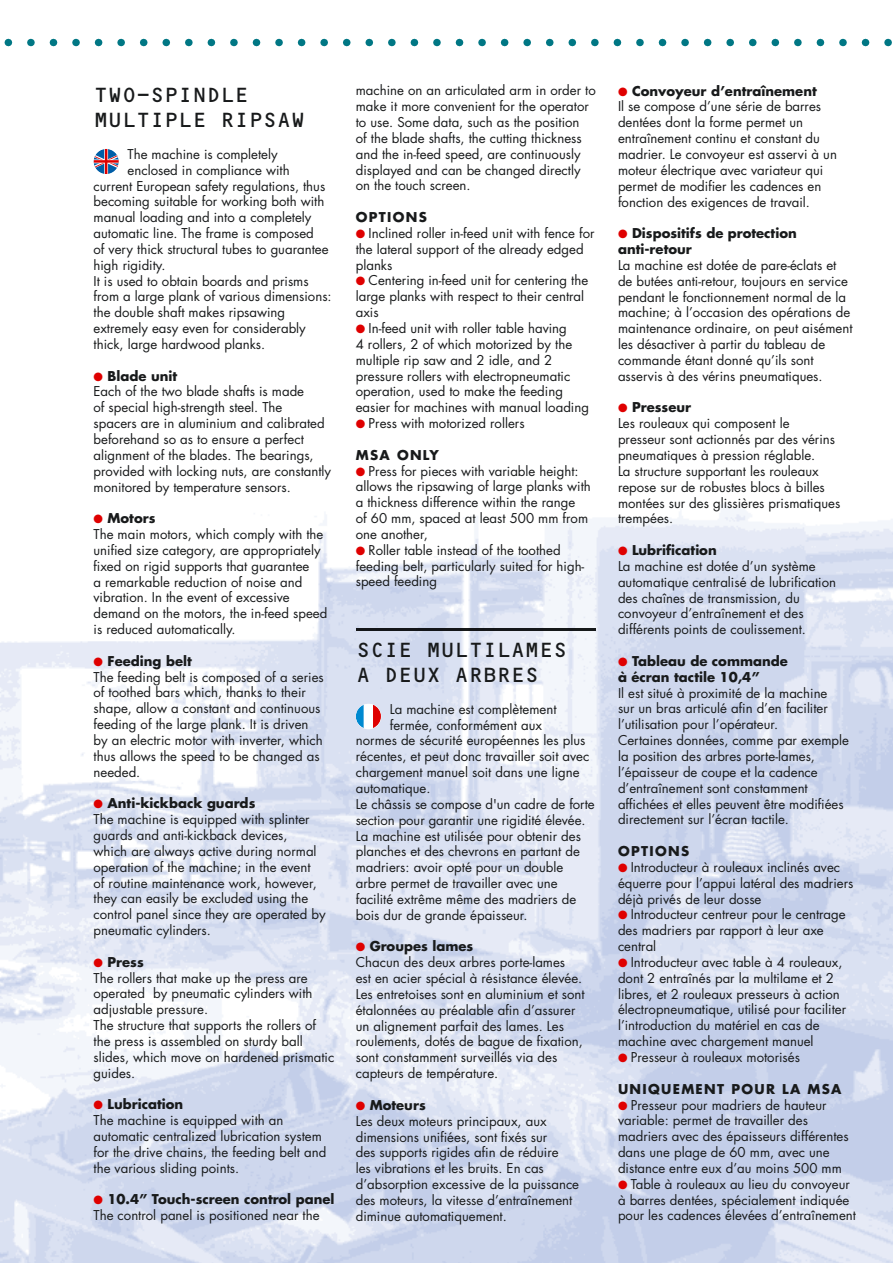
<style>
.page{position:relative;width:893px;height:1263px;background:#fff}
.page>*{position:absolute;margin:0;border:0;box-sizing:border-box;transform-origin:0 0}
.t1{font:21px/25.2px "OCRB";letter-spacing:-.05em;color:#181a1b}
.t2{font:13.2px/15.9px "Futura";color:#181a1b}
.t3{font:700 13.2px/15.9px "Futura";color:#181a1b}
.t4{font:700 13.2px "Futura";letter-spacing:.1em;color:#181a1b}
.s1{color:#df0000}
.s2{font-weight:700}
</style>
<div class="page">
<img style="left:0;top:504px;width:893px;height:759px">
<svg style="left:4px;top:39px;width:888px;height:7px"></svg>
<svg style="left:356px;top:704px;width:25px;height:25px"></svg>
<svg style="left:94px;top:149px;width:25px;height:25px"></svg>
<hr style="left:356px;top:628px;width:239px;height:2px;background:#181a1b">
<h1 class="t1" style="left:94px;top:82px;width:214px">TWO-SPINDLE<br>MULTIPLE RIPSAW</h1>
<p class="t2" style="left:128px;top:146px;width:152px">The machine is completely</p>
<p class="t2" style="left:128px;top:162px;width:164px">enclosed in compliance with</p>
<p class="t2" style="left:94px;top:177px;width:233px">current European safety regulations, thus</p>
<p class="t2" style="left:94px;top:193px;width:232px">becoming suitable for working both with</p>
<p class="t2" style="left:94px;top:209px;width:219px">manual loading and into a completely</p>
<p class="t2" style="left:94px;top:225px;width:222px">automatic line. The frame is composed</p>
<p class="t2" style="left:94px;top:241px;width:237px">of very thick structural tubes to guarantee</p>
<p class="t2" style="left:94px;top:257px;width:73px">high rigidity.</p>
<p class="t2" style="left:94px;top:273px;width:217px">It is used to obtain boards and prisms</p>
<p class="t2" style="left:94px;top:288px;width:240px">from a large plank of various dimensions:</p>
<p class="t2" style="left:94px;top:304px;width:193px">the double shaft makes ripsawing</p>
<p class="t2" style="left:94px;top:320px;width:214px">extremely easy even for considerably</p>
<p class="t2" style="left:94px;top:336px;width:173px">thick, large hardwood planks.</p>
<p class="t2" style="left:94px;top:368px;width:239px"><span class="s1">●</span> <span class="s2">Blade unit<br></span>Each of the two blade shafts is made<br>of special high-strength steel. The<br>spacers are in aluminium and calibrated beforehand so as to ensure a perfect alignment of the blades. The bearings, provided with locking nuts, are constantly monitored by temperature sensors.</p>
<p class="t2" style="left:94px;top:510px;width:235px"><span class="s1">●</span> <span class="s2">Motors<br></span>The main motors, which comply with the unified size category, are appropriately fixed on rigid supports that guarantee<br>a remarkable reduction of noise and vibration. In the event of excessive demand on the motors, the in-feed speed is reduced automatically.</p>
<p class="t2" style="left:94px;top:653px;width:232px"><span class="s1">●</span> <span class="s2">Feeding belt<br></span>The feeding belt is composed of a series of toothed bars which, thanks to their shape, allow a constant and continuous feeding of the large plank. It is driven by an electric motor with inverter, which thus allows the speed to be changed as needed.</p>
<p class="t2" style="left:94px;top:795px;width:234px"><span class="s1">●</span> <span class="s2">Anti-kickback guards<br></span>The machine is equipped with splinter guards and anti-kickback devices,<br>which are always active during normal operation of the machine; in the event<br>of routine maintenance work, however, they can easily be excluded using the control panel since they are operated by pneumatic cylinders.</p>
<p class="t2" style="left:94px;top:954px;width:242px"><span class="s1">●</span> <span class="s2">Press<br></span>The rollers that make up the press are operated by pneumatic cylinders with adjustable pressure.<br>The structure that supports the rollers of the press is assembled on sturdy ball slides, which move on hardened prismatic guides.</p>
<p class="t2" style="left:94px;top:1096px;width:234px"><span class="s1">●</span> <span class="s2">Lubrication<br></span>The machine is equipped with an automatic centralized lubrication system for the drive chains, the feeding belt and the various sliding points.</p>
<p class="t2" style="left:94px;top:1191px;width:242px"><span class="s1">●</span> <span class="s2">10.4” Touch-screen control panel<br></span>The control panel is positioned near the</p>
<p class="t2" style="left:356px;top:82px;width:241px">machine on an articulated arm in order to make it more convenient for the operator to use. Some data, such as the position<br>of the blade shafts, the cutting thickness and the in-feed speed, are continuously displayed and can be changed directly on the touch screen.</p>
<p class="t3" style="left:356px;top:209px;width:73px">Options</p>
<p class="t2" style="left:356px;top:225px;width:240px"><span class="s1">●</span> Inclined roller in-feed unit with fence for the lateral support of the already edged planks</p>
<p class="t2" style="left:356px;top:272px;width:234px"><span class="s1">●</span> Centering in-feed unit for centering the large planks with respect to their central axis</p>
<p class="t2" style="left:356px;top:320px;width:235px"><span class="s1">●</span> In-feed unit with roller table having<br>4 rollers, 2 of which motorized by the multiple rip saw and 2 idle, and 2 pressure rollers with electropneumatic operation, used to make the feeding easier for machines with manual loading</p>
<p class="t2" style="left:356px;top:415px;width:170px"><span class="s1">●</span> Press with motorized rollers</p>
<p class="t3" style="left:356px;top:446px;width:85px">MSA only</p>
<p class="t2" style="left:356px;top:463px;width:237px"><span class="s1">●</span> Press for pieces with variable height: allows the ripsawing of large planks with a thickness difference within the range<br>of 60 mm, spaced at least 500 mm from one another,</p>
<p class="t2" style="left:356px;top:542px;width:230px"><span class="s1">●</span> Roller table instead of the toothed feeding belt, particularly suited for high&shy;speed feeding</p>
<h1 class="t1" style="left:356px;top:637px;width:214px">SCIE MULTILAMES<br>A DEUX ARBRES</h1>
<p class="t2" style="left:390px;top:701px;width:168px">La machine est complètement</p>
<p class="t2" style="left:390px;top:717px;width:154px">fermée, conformément aux</p>
<p class="t2" style="left:356px;top:732px;width:231px">normes de sécurité européennes les plus</p>
<p class="t2" style="left:356px;top:748px;width:235px">récentes, et peut donc travailler soit avec</p>
<p class="t2" style="left:356px;top:764px;width:225px">chargement manuel soit dans une ligne</p>
<p class="t2" style="left:356px;top:780px;width:76px">automatique.</p>
<p class="t2" style="left:356px;top:796px;width:241px">Le châssis se compose d'un cadre de forte</p>
<p class="t2" style="left:356px;top:812px;width:231px">section pour garantir une rigidité élevée.</p>
<p class="t2" style="left:356px;top:827px;width:227px">La machine est utilisée pour obtenir des</p>
<p class="t2" style="left:356px;top:843px;width:226px">planches et des chevrons en partant de</p>
<p class="t2" style="left:356px;top:859px;width:209px">madriers: avoir opté pour un double</p>
<p class="t2" style="left:356px;top:875px;width:203px">arbre permet de travailler avec une</p>
<p class="t2" style="left:356px;top:891px;width:222px">facilité extrême même des madriers de</p>
<p class="t2" style="left:356px;top:907px;width:173px">bois dur de grande épaisseur.</p>
<p class="t2" style="left:356px;top:938px;width:230px"><span class="s1">●</span> <span class="s2">Groupes lames<br></span>Chacun des deux arbres porte-lames<br>est en acier spécial à résistance élevée.<br>Les entretoises sont en aluminium et sont étalonnées au préalable afin d’assurer un alignement parfait des lames. Les roulements, dotés de bague de fixation, sont constamment surveillés via des capteurs de température.</p>
<p class="t2" style="left:356px;top:1097px;width:225px"><span class="s1">●</span> <span class="s2">Moteurs<br></span>Les deux moteurs principaux, aux dimensions unifiées, sont fixés sur<br>des supports rigides afin de réduire<br>les vibrations et les bruits. En cas d’absorption excessive de la puissance des moteurs, la vitesse d’entraînement diminue automatiquement.</p>
<p class="t2" style="left:618px;top:83px;width:220px"><span class="s1">●</span> <span class="s2">Convoyeur d’entraînement<br></span>Il se compose d’une série de barres dentées dont la forme permet un entraînement continu et constant du madrier. Le convoyeur est asservi à un moteur électrique avec variateur qui permet de modifier les cadences en fonction des exigences de travail.</p>
<p class="t3" style="left:618px;top:225px;width:180px"><span class="s1">●</span> Dispositifs de protection anti-retour</p>
<p class="t2" style="left:618px;top:257px;width:236px">La machine est dotée de pare-éclats et de butées anti-retour, toujours en service pendant le fonctionnement normal de la machine; à l’occasion des opérations de maintenance ordinaire, on peut aisément les désactiver à partir du tableau de commande étant donné qu’ils sont asservis à des vérins pneumatiques.</p>
<p class="t2" style="left:618px;top:399px;width:224px"><span class="s1">●</span> <span class="s2">Presseur<br></span>Les rouleaux qui composent le presseur sont actionnés par des vérins pneumatiques à pression réglable.<br>La structure supportant les rouleaux repose sur de robustes blocs à billes montées sur des glissières prismatiques trempées.</p>
<p class="t2" style="left:618px;top:542px;width:220px"><span class="s1">●</span> <span class="s2">Lubrification<br></span>La machine est dotée d’un système automatique centralisé de lubrification des chaînes de transmission, du convoyeur d’entraînement et des différents points de coulissement.</p>
<p class="t3" style="left:618px;top:653px;width:171px"><span class="s1">●</span> Tableau de commande à écran tactile 10,4”</p>
<p class="t2" style="left:618px;top:685px;width:232px">Il est situé à proximité de la machine<br>sur un bras articulé afin d’en faciliter l’utilisation pour l’opérateur.<br>Certaines données, comme par exemple la position des arbres porte-lames, l’épaisseur de coupe et la cadence d’entraînement sont constamment affichées et elles peuvent être modifiées directement sur l’écran tactile.</p>
<p class="t3" style="left:618px;top:843px;width:73px">Options</p>
<p class="t2" style="left:618px;top:859px;width:237px"><span class="s1">●</span> Introducteur à rouleaux inclinés avec équerre pour l’appui latéral des madriers déjà privés de leur dosse</p>
<p class="t2" style="left:618px;top:906px;width:229px"><span class="s1">●</span> Introducteur centreur pour le centrage des madriers par rapport à leur axe central</p>
<p class="t2" style="left:618px;top:954px;width:230px"><span class="s1">●</span> Introducteur avec table à 4 rouleaux, dont 2 entraînés par la multilame et 2 libres, et 2 rouleaux presseurs à action électropneumatique, utilisé pour faciliter l’introduction du matériel en cas de machine avec chargement manuel</p>
<p class="t2" style="left:618px;top:1049px;width:183px"><span class="s1">●</span> Presseur à rouleaux motorisés</p>
<p class="t4" style="left:618px;top:1079px;width:125px">Uniquement pou</p>
<p class="t3" style="left:766px;top:1080px;width:26px">r la</p>
<p class="t3" style="left:807px;top:1080px;width:36px">MSA</p>
<p class="t2" style="left:618px;top:1096px;width:232px"><span class="s1">●</span> Presseur pour madriers de hauteur variable: permet de travailler des madriers avec des épaisseurs différentes dans une plage de 60 mm, avec une distance entre eux d’au moins 500 mm</p>
<p class="t2" style="left:618px;top:1176px;width:239px"><span class="s1">●</span> Table à rouleaux au lieu du convoyeur à barres dentées, spécialement indiquée pour les cadences élevées d’entraînement</p>
</div>
